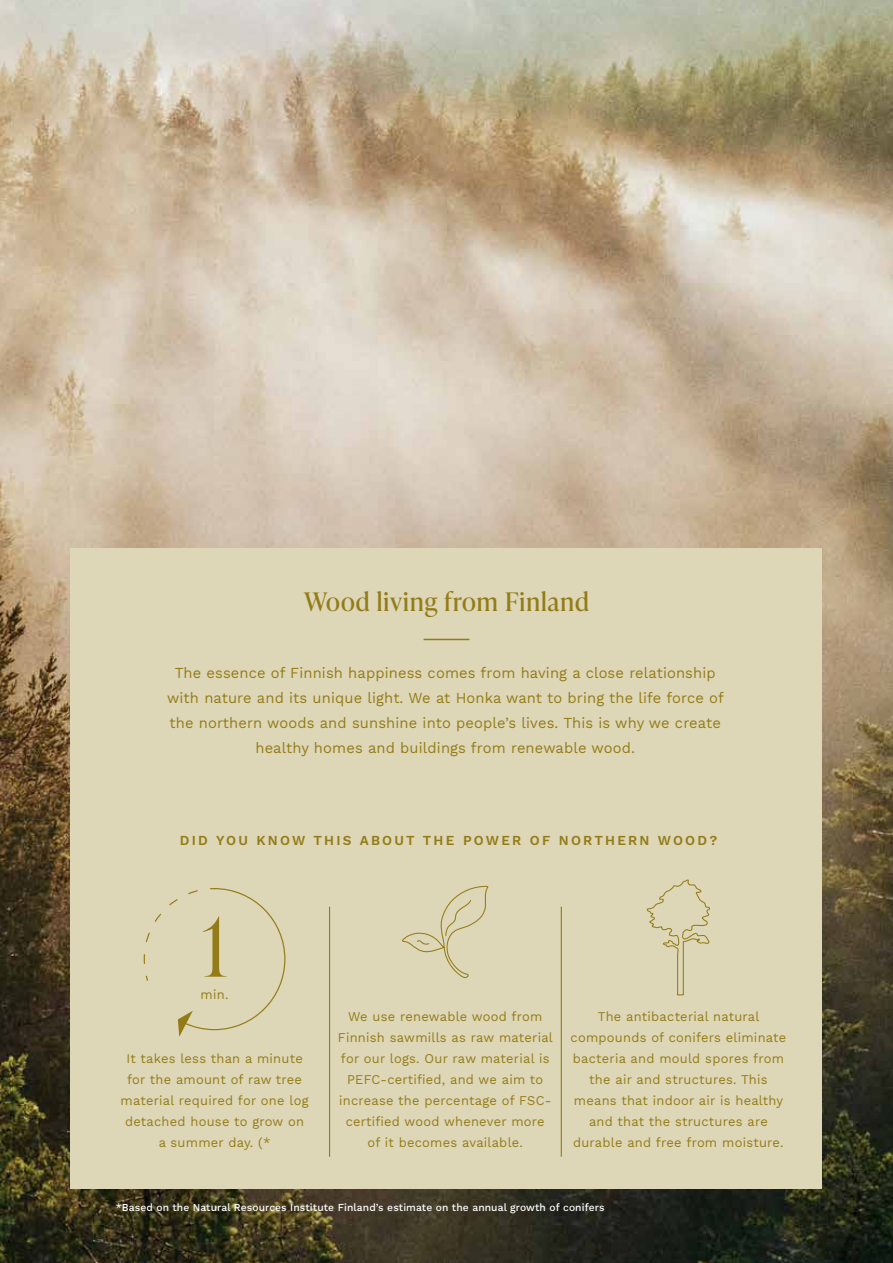
<style>
.page{position:relative;width:893px;height:1263px;background:#fff}
.page>*{position:absolute;margin:0;border:0;box-sizing:border-box;transform-origin:0 0}
.t1{font:300 81.6px "Ivy Presto Display";color:#937c17}
.t2{font:25.5px "Ivy Presto Headline";letter-spacing:.04em;color:#937c17}
.t3{font:15px/24.9px "Work Sans";letter-spacing:.01em;color:#937c17;text-align:center}
.t4{font:13.5px "Work Sans";letter-spacing:.16em;color:#937c17}
.t5{font:13.2px/21px "Work Sans";letter-spacing:.02em;color:#937c17;text-align:center}
.t6{font:10.5px "Work Sans";letter-spacing:.01em;color:#fff}
</style>
<div class="page">
<img style="left:0;top:0;width:893px;height:1263px">
<div style="left:71px;top:549px;width:751px;height:639px;background:#ddd6b7"></div>
<hr style="left:329px;top:907px;width:1px;height:250px;background:#937c17">
<hr style="left:561px;top:907px;width:1px;height:250px;background:#937c17">
<svg style="left:646px;top:879px;width:65px;height:117px"></svg>
<svg style="left:402px;top:885px;width:87px;height:93px"></svg>
<svg style="left:143px;top:888px;width:143px;height:148px"></svg>
<hr style="left:424px;top:639px;width:45px;height:1px;background:#937c17">
<h2 class="t2" style="left:304px;top:583px;width:286px">Wood living from Finland</h2>
<p class="t3" style="left:167px;top:660px;width:558px">The essence of Finnish happiness comes from having a close relationship with nature and its unique light. We at Honka want to bring the life force of the northern woods and sunshine into people’s lives. This is why we create healthy homes and buildings from renewable wood.</p>
<p class="t4" style="left:180px;top:830px;width:539px">DID YOU KNOW THIS ABOUT THE POWER OF NORTHERN WOOD?</p>
<h1 class="t1" style="left:202px;top:889px;width:27px">1</h1>
<p class="t5" style="left:201px;top:984px;width:29px">min.</p>
<p class="t5" style="left:121px;top:1048px;width:189px">It takes less than a minute for the amount of raw tree material required for one log detached house to grow on a summer day. (*</p>
<p class="t5" style="left:338px;top:1006px;width:216px">We use renewable wood from<br>Finnish sawmills as raw material for our logs. Our raw material is<br>PEFC-certified, and we aim to increase the percentage of FSC&shy;certified wood whenever more of it becomes available.</p>
<p class="t5" style="left:571px;top:1006px;width:217px">The antibacterial natural compounds of conifers eliminate bacteria and mould spores from the air and structures. This means that indoor air is healthy and that the structures are durable and free from moisture.</p>
<p class="t6" style="left:116px;top:1199px;width:490px">*Based on the Natural Resources Institute Finland’s estimate on the annual growth of conifers</p>
</div>
